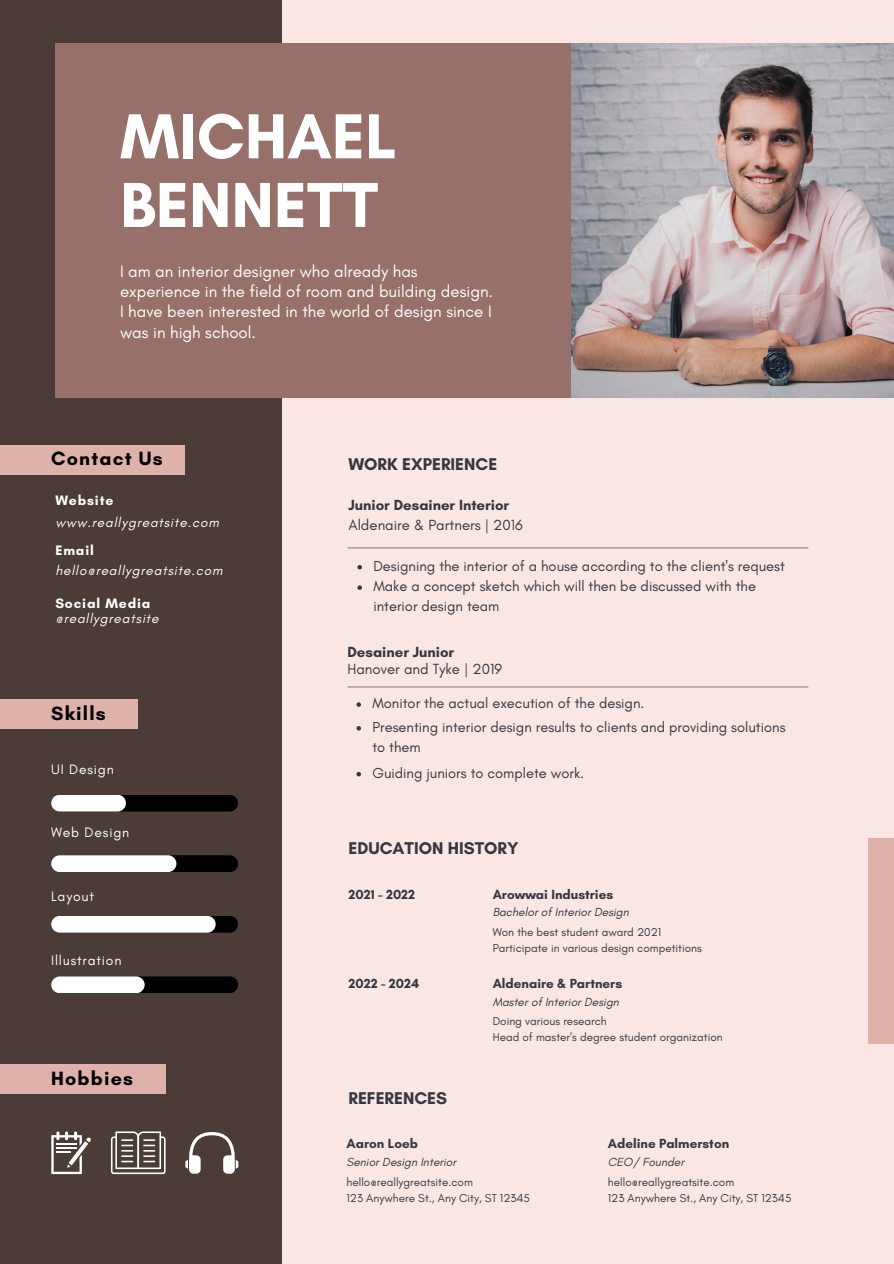
<style>
.page{position:relative;width:894px;height:1264px;background:#fff}
.page>*{position:absolute;margin:0;border:0;box-sizing:border-box;transform-origin:0 0}
.t1{font:700 64.8px/68.7px "Glacial Indifference";color:#fff}
.t2{font:700 19.65px "Glacial Indifference";letter-spacing:.06em;color:#000}
.t3{font:700 17.4px "Glacial Indifference";color:#373741}
.t4{font:16.8px/20.2px "Glacial Indifference";color:#fff}
.t5{font:15px "Glacial Indifference";color:#373741}
.t6{font:700 15px "Glacial Indifference";color:#373741}
.t7{font:14.7px/20.2px "Glacial Indifference";color:#373741}
.t8{font:13.95px "Glacial Indifference";letter-spacing:.06em;color:#fff}
.t9{font:700 13.95px "Glacial Indifference";letter-spacing:.06em;color:#fff}
.t10{font:italic 13.65px "Glacial Indifference";letter-spacing:.06em;color:#fff}
.t11{font:700 13.5px "Glacial Indifference";color:#373741}
.t12{font:italic 12px "Glacial Indifference";color:#373741}
.t13{font:11.7px "Glacial Indifference";color:#373741}
</style>
<div class="page">
<div style="left:0;top:0;width:893px;height:1263px;background:#fae6e3"></div>
<img style="left:571px;top:43px;width:322px;height:355px">
<div style="left:0;top:0;width:281px;height:1263px;background:#4b3c38"></div>
<div style="left:55px;top:43px;width:516px;height:355px;background:#967069"></div>
<div style="left:0;top:445px;width:185px;height:30px;background:#deb2a8"></div>
<div style="left:0;top:699px;width:138px;height:29px;background:#deb2a8"></div>
<div style="left:0;top:1064px;width:166px;height:29px;background:#deb2a8"></div>
<div style="left:51px;top:794px;width:187px;height:17px;background:#000;border-radius:8px"></div>
<div style="left:51px;top:794px;width:75px;height:17px;background:#fff;border-radius:8px"></div>
<div style="left:51px;top:855px;width:187px;height:17px;background:#000;border-radius:8px"></div>
<div style="left:51px;top:855px;width:125px;height:17px;background:#fff;border-radius:8px"></div>
<div style="left:51px;top:915px;width:187px;height:17px;background:#000;border-radius:8px"></div>
<div style="left:51px;top:915px;width:164px;height:17px;background:#fff;border-radius:8px"></div>
<div style="left:51px;top:976px;width:187px;height:17px;background:#000;border-radius:8px"></div>
<div style="left:51px;top:976px;width:94px;height:17px;background:#fff;border-radius:8px"></div>
<svg style="left:51px;top:1131px;width:40px;height:43px"></svg>
<svg style="left:111px;top:1131px;width:54px;height:43px"></svg>
<svg style="left:185px;top:1132px;width:53px;height:41px"></svg>
<hr style="left:348px;top:547px;width:459px;height:1px;background:#90858e">
<hr style="left:348px;top:686px;width:459px;height:1px;background:#90858e">
<div style="left:868px;top:837px;width:25px;height:206px;background:#deb2a8"></div>
<svg style="left:357px;top:565px;width:5px;height:4px"></svg>
<svg style="left:357px;top:585px;width:5px;height:5px"></svg>
<svg style="left:356px;top:702px;width:5px;height:4px"></svg>
<svg style="left:356px;top:726px;width:5px;height:4px"></svg>
<svg style="left:356px;top:772px;width:5px;height:4px"></svg>
<h2 class="t1" style="left:120px;top:101px;width:278px">MICHAEL<br>BENNETT</h2>
<h5 class="t4" style="left:120px;top:261px;width:374px">I am an interior designer who already has experience in the field of room and building design.<br>I have been interested in the world of design since I was in high school.</h5>
<h5 class="t2" style="left:51px;top:447px;width:113px">Contact Us</h5>
<h6 class="t9" style="left:55px;top:492px;width:59px">Website</h6>
<h2 class="t9" style="left:55px;top:542px;width:40px">Email</h2>
<h6 class="t10" style="left:55px;top:514px;width:165px">www.reallygreatsite.com</h6>
<p class="t10" style="left:55px;top:561px;width:169px">hello@reallygreatsite.com</p>
<p class="t10" style="left:55px;top:610px;width:105px">@reallygreatsite</p>
<h6 class="t9" style="left:55px;top:594px;width:96px">Social Media</h6>
<h6 class="t2" style="left:51px;top:701px;width:56px">Skills</h6>
<h6 class="t8" style="left:51px;top:760px;width:64px">UI Design</h6>
<h6 class="t8" style="left:51px;top:824px;width:80px">Web Design</h6>
<h6 class="t8" style="left:51px;top:888px;width:44px">Layout</h6>
<h2 class="t8" style="left:51px;top:951px;width:72px">Illustration</h2>
<h5 class="t2" style="left:51px;top:1065px;width:83px">Hobbies</h5>
<p class="t3" style="left:348px;top:453px;width:150px">WORK EXPERIENCE</p>
<h3 class="t6" style="left:348px;top:496px;width:162px">Junior Desainer Interior</h3>
<p class="t5" style="left:348px;top:516px;width:176px">Aldenaire &amp; Partners | 2016</p>
<h5 class="t7" style="left:373px;top:555px;width:413px">Designing the interior of a house according to the client's request</h5>
<h6 class="t7" style="left:373px;top:575px;width:384px">Make a concept sketch which will then be discussed with the interior design team</h6>
<p class="t6" style="left:347px;top:642px;width:108px">Desainer Junior</p>
<p class="t5" style="left:347px;top:660px;width:156px">Hanover and Tyke | 2019</p>
<h5 class="t7" style="left:372px;top:692px;width:273px">Monitor the actual execution of the design.</h5>
<h6 class="t7" style="left:372px;top:716px;width:414px">Presenting interior design results to clients and providing solutions to them</h6>
<p class="t7" style="left:372px;top:762px;width:213px">Guiding juniors to complete work.</p>
<h1 class="t3" style="left:348px;top:837px;width:172px">EDUCATION HISTORY</h1>
<h3 class="t11" style="left:348px;top:885px;width:68px">2021 - 2022</h3>
<p class="t11" style="left:492px;top:885px;width:122px">Arowwai Industries</p>
<p class="t12" style="left:492px;top:905px;width:138px">Bachelor of Interior Design</p>
<p class="t13" style="left:492px;top:925px;width:170px">Won the best student award 2021</p>
<p class="t13" style="left:492px;top:940px;width:210px">Participate in various design competitions</p>
<p class="t11" style="left:348px;top:975px;width:72px">2022 - 2024</p>
<p class="t11" style="left:492px;top:975px;width:131px">Aldenaire &amp; Partners</p>
<p class="t12" style="left:492px;top:994px;width:128px">Master of Interior Design</p>
<h4 class="t3" style="left:348px;top:1087px;width:100px">REFERENCES</h4>
<p class="t13" style="left:492px;top:1014px;width:115px">Doing various research</p>
<p class="t13" style="left:492px;top:1029px;width:231px">Head of master's degree student organization</p>
<p class="t11" style="left:346px;top:1135px;width:73px">Aaron Loeb</p>
<p class="t11" style="left:607px;top:1135px;width:123px">Adeline Palmerston</p>
<p class="t12" style="left:346px;top:1154px;width:111px">Senior Design Interior</p>
<p class="t12" style="left:607px;top:1154px;width:78px">CEO/ Founder</p>
<p class="t13" style="left:346px;top:1174px;width:128px">hello@reallygreatsite.com</p>
<p class="t13" style="left:346px;top:1190px;width:185px">123 Anywhere St., Any City, ST 12345</p>
<h3 class="t13" style="left:607px;top:1174px;width:128px">hello@reallygreatsite.com</h3>
<p class="t13" style="left:607px;top:1190px;width:185px">123 Anywhere St., Any City, ST 12345</p>
</div>
